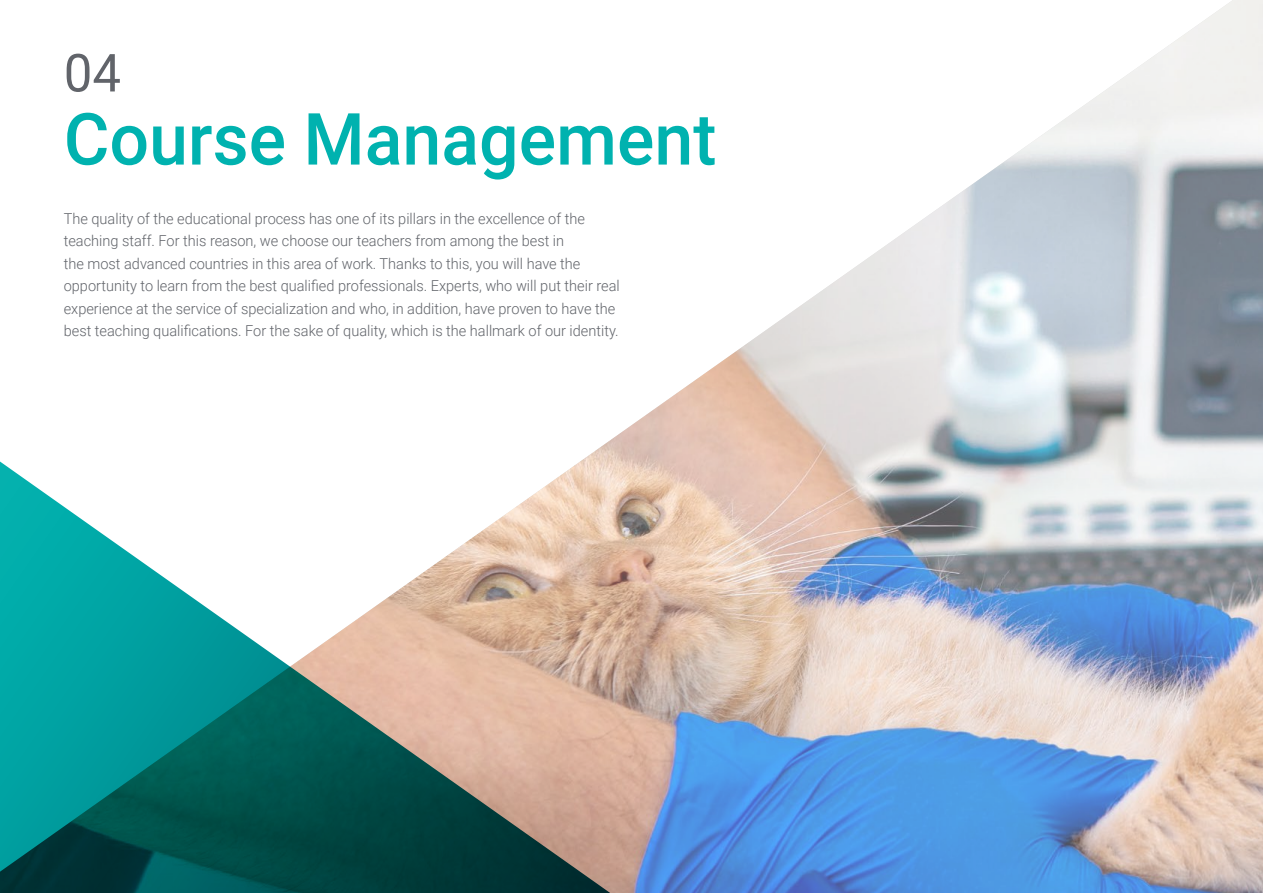
<style>
.page{position:relative;width:1263px;height:893px;background:#fff}
.page>*{position:absolute;margin:0;border:0;box-sizing:border-box;transform-origin:0 0}
.t1{font:500 72px "Roboto";color:#00b2af}
.t2{font:52.5px "Roboto";color:#61646a}
.t3{font:300 15px/22.5px "Roboto";color:#61646a}
</style>
<div class="page">
<img style="left:602px;top:0;width:661px;height:893px">
<svg style="left:0;top:446px;width:640px;height:447px"></svg>
<h2 class="t2" style="left:64px;top:36px;width:59px">04</h2>
<h1 class="t1" style="left:64px;top:89px;width:654px">Course Management</h1>
<p class="t3" style="left:64px;top:207px;width:557px">The quality of the educational process has one of its pillars in the excellence of the teaching staff. For this reason, we choose our teachers from among the best in<br>the most advanced countries in this area of work. Thanks to this, you will have the opportunity to learn from the best qualified professionals. Experts, who will put their real experience at the service of specialization and who, in addition, have proven to have the best teaching qualifications. For the sake of quality, which is the hallmark of our identity.</p>
</div>
